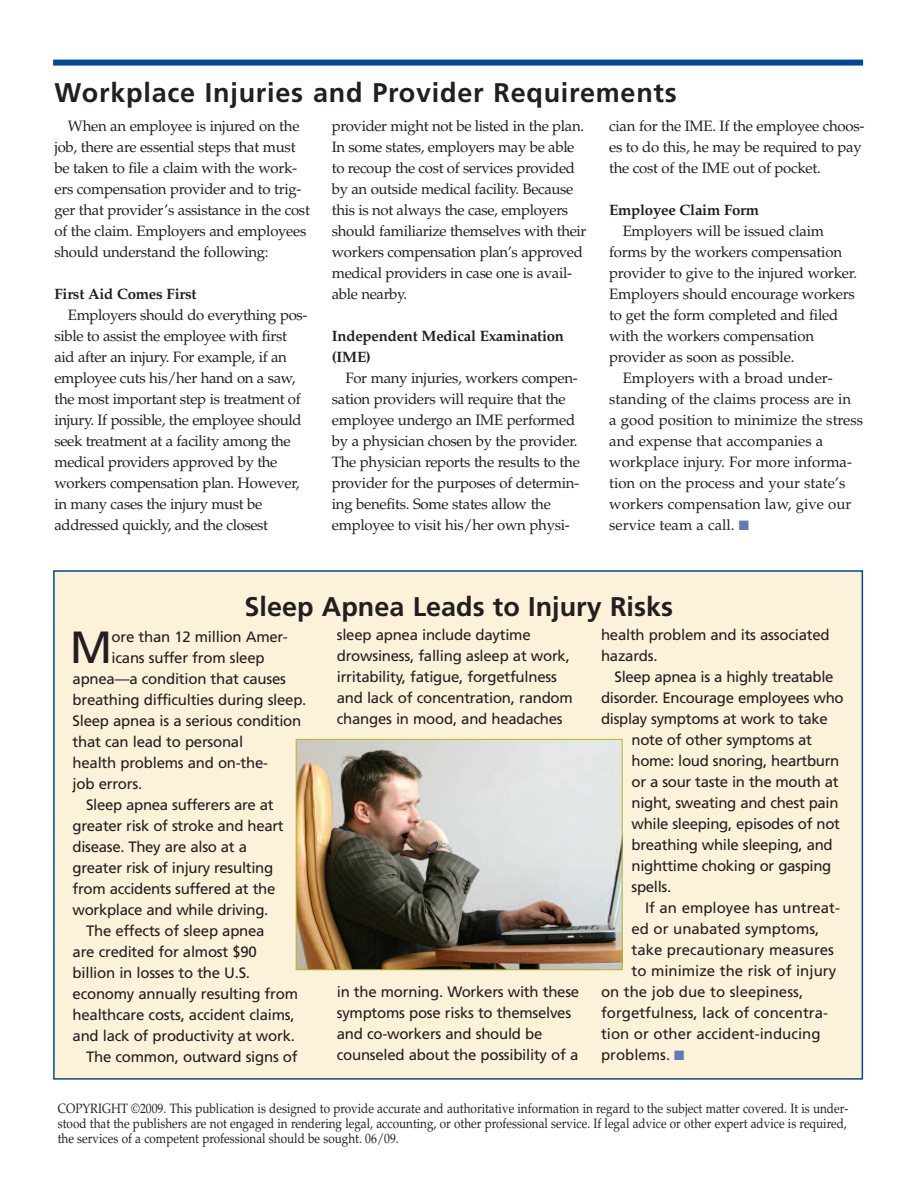
<style>
.page{position:relative;width:918px;height:1188px;background:#fff}
.page>*{position:absolute;margin:0;border:0;box-sizing:border-box;transform-origin:0 0}
.t1{font:45px "Frutiger";color:#231f20}
.t2{font:700 27px "Frutiger";letter-spacing:.03em;color:#231f20}
.t3{font:700 27px "Frutiger";color:#231f20}
.t4{font:15px/21px "Palatino";letter-spacing:-.02em;color:#231f20}
.t5{font:15px/21px "Frutiger";letter-spacing:-.015em;color:#231f20}
.t6{font:15px "Palatino";color:#231f20}
.t7{font:700 15px/21px "Palatino";letter-spacing:-.015em;color:#231f20}
.t8{font:13.5px/15px "Palatino";color:#231f20;text-align:justify;scale:.87 1}
.s1{color:#637bb2}
</style>
<div class="page">
<div style="left:53px;top:60px;width:810px;height:6px;background:#014990"></div>
<div style="left:54px;top:571px;width:808px;height:508px;background:#fcf1d9"></div>
<img style="left:298px;top:741px;width:323px;height:227px">
<div style="left:296px;top:739px;width:327px;height:231px;border:1px solid #b0bb1d"></div>
<h2 class="t2" style="left:55px;top:82px;width:624px">Workplace Injuries and Provider Requirements</h2>
<p class="t4" style="left:54px;top:117px;width:257px;text-indent:14px">When an employee is injured on the job, there are essential steps that must be taken to file a claim with the work&shy;ers compensation provider and to trig&shy;ger that provider’s assistance in the cost of the claim. Employers and employees should understand the following:</p>
<p class="t7" style="left:54px;top:285px;width:144px">First Aid Comes First</p>
<p class="t4" style="left:54px;top:306px;width:254px;text-indent:14px">Employers should do everything pos&shy;sible to assist the employee with first aid after an injury. For example, if an employee cuts his/her hand on a saw, the most important step is treatment of injury. If possible, the employee should seek treatment at a facility among the medical providers approved by the workers compensation plan. However, in many cases the injury must be addressed quickly, and the closest</p>
<p class="t4" style="left:332px;top:117px;width:256px">provider might not be listed in the plan.<br>In some states, employers may be able to recoup the cost of services provided by an outside medical facility. Because this is not always the case, employers should familiarize themselves with their workers compensation plan’s approved medical providers in case one is avail&shy;able nearby.</p>
<p class="t7" style="left:332px;top:327px;width:234px">Independent Medical Examination (IME)</p>
<p class="t4" style="left:332px;top:369px;width:250px;text-indent:14px">For many injuries, workers compen&shy;sation providers will require that the employee undergo an IME performed by a physician chosen by the provider.<br>The physician reports the results to the provider for the purposes of determin&shy;ing benefits. Some states allow the employee to visit his/her own physi-</p>
<p class="t4" style="left:609px;top:117px;width:257px">cian for the IME. If the employee choos&shy;es to do this, he may be required to pay the cost of the IME out of pocket.</p>
<p class="t7" style="left:609px;top:201px;width:152px">Employee Claim Form</p>
<p class="t4" style="left:623px;top:222px;width:203px">Employers will be issued claim</p>
<p class="t4" style="left:609px;top:243px;width:234px">forms by the workers compensation</p>
<p class="t4" style="left:609px;top:264px;width:249px">provider to give to the injured worker.</p>
<p class="t4" style="left:609px;top:285px;width:247px">Employers should encourage workers</p>
<p class="t4" style="left:609px;top:306px;width:231px">to get the form completed and filed</p>
<p class="t4" style="left:609px;top:327px;width:206px">with the workers compensation</p>
<p class="t4" style="left:609px;top:348px;width:187px">provider as soon as possible.</p>
<p class="t6" style="left:623px;top:372px;width:212px">Employers with a broad under-</p>
<p class="t6" style="left:609px;top:393px;width:244px">standing of the claims process are in</p>
<p class="t6" style="left:609px;top:414px;width:255px">a good position to minimize the stress</p>
<p class="t6" style="left:609px;top:435px;width:216px">and expense that accompanies a</p>
<p class="t6" style="left:609px;top:456px;width:244px">workplace injury. For more informa-</p>
<p class="t6" style="left:609px;top:477px;width:238px">tion on the process and your state’s</p>
<p class="t6" style="left:609px;top:498px;width:244px">workers compensation law, give our</p>
<p class="t6" style="left:609px;top:519px;width:141px">service team a call. <span class="s1">■</span></p>
<h2 class="t3" style="left:245px;top:595px;width:430px">Sleep Apnea Leads to Injury Risks</h2>
<h1 class="t1" style="left:70px;top:629px;width:44px">M</h1>
<p class="t5" style="left:112px;top:627px;width:178px">ore than 12 million Amer-</p>
<p class="t5" style="left:112px;top:648px;width:154px">icans suffer from sleep</p>
<p class="t5" style="left:73px;top:669px;width:215px">apnea—a condition that causes</p>
<p class="t5" style="left:73px;top:690px;width:235px">breathing difficulties during sleep.</p>
<p class="t5" style="left:73px;top:711px;width:230px">Sleep apnea is a serious condition</p>
<p class="t5" style="left:73px;top:732px;width:172px">that can lead to personal</p>
<p class="t5" style="left:73px;top:753px;width:197px">health problems and on-the-</p>
<p class="t5" style="left:73px;top:774px;width:71px">job errors.</p>
<p class="t5" style="left:86px;top:795px;width:189px">Sleep apnea sufferers are at</p>
<p class="t5" style="left:73px;top:816px;width:213px">greater risk of stroke and heart</p>
<p class="t5" style="left:73px;top:837px;width:176px">disease. They are also at a</p>
<p class="t5" style="left:73px;top:858px;width:202px">greater risk of injury resulting</p>
<p class="t5" style="left:73px;top:879px;width:204px">from accidents suffered at the</p>
<p class="t5" style="left:73px;top:900px;width:197px">workplace and while driving.</p>
<p class="t5" style="left:86px;top:921px;width:180px">The effects of sleep apnea</p>
<p class="t5" style="left:73px;top:942px;width:186px">are credited for almost $90</p>
<p class="t5" style="left:73px;top:963px;width:179px">billion in losses to the U.S.</p>
<p class="t5" style="left:73px;top:984px;width:227px">economy annually resulting from</p>
<p class="t5" style="left:73px;top:1005px;width:224px">healthcare costs, accident claims,</p>
<p class="t5" style="left:73px;top:1026px;width:224px">and lack of productivity at work.</p>
<p class="t5" style="left:86px;top:1047px;width:213px">The common, outward signs of</p>
<p class="t5" style="left:337px;top:626px;width:238px">sleep apnea include daytime drowsiness, falling asleep at work, irritability, fatigue, forgetfulness and lack of concentration, random changes in mood, and headaches</p>
<p class="t5" style="left:337px;top:983px;width:244px">in the morning. Workers with these symptoms pose risks to themselves and co-workers and should be counseled about the possibility of a</p>
<p class="t5" style="left:601px;top:626px;width:230px">health problem and its associated hazards.</p>
<p class="t5" style="left:615px;top:668px;width:221px">Sleep apnea is a highly treatable</p>
<p class="t5" style="left:601px;top:689px;width:244px">disorder. Encourage employees who</p>
<p class="t5" style="left:601px;top:710px;width:228px">display symptoms at work to take</p>
<p class="t5" style="left:632px;top:731px;width:182px">note of other symptoms at</p>
<p class="t5" style="left:632px;top:752px;width:209px">home: loud snoring, heartburn</p>
<p class="t5" style="left:632px;top:773px;width:209px">or a sour taste in the mouth at</p>
<p class="t5" style="left:632px;top:794px;width:209px">night, sweating and chest pain</p>
<p class="t5" style="left:632px;top:815px;width:210px">while sleeping, episodes of not</p>
<p class="t5" style="left:632px;top:836px;width:203px">breathing while sleeping, and</p>
<p class="t5" style="left:632px;top:857px;width:201px">nighttime choking or gasping</p>
<p class="t5" style="left:632px;top:878px;width:41px">spells.</p>
<p class="t5" style="left:645px;top:899px;width:197px">If an employee has untreat-</p>
<p class="t5" style="left:632px;top:920px;width:189px">ed or unabated symptoms,</p>
<p class="t5" style="left:632px;top:941px;width:204px">take precautionary measures</p>
<p class="t5" style="left:632px;top:962px;width:206px">to minimize the risk of injury</p>
<p class="t5" style="left:601px;top:983px;width:204px">on the job due to sleepiness,</p>
<p class="t5" style="left:601px;top:1004px;width:229px">forgetfulness, lack of concentra-</p>
<p class="t5" style="left:601px;top:1025px;width:221px">tion or other accident-inducing</p>
<p class="t5" style="left:601px;top:1046px;width:85px">problems. <span class="s1">■</span></p>
<p class="t8" style="left:58px;top:1103px;width:910px">COPYRIGHT ©2009. This publication is designed to provide accurate and authoritative information in regard to the subject matter covered. It is under&shy;stood that the publishers are not engaged in rendering legal, accounting, or other professional service. If legal advice or other expert advice is required, the services of a competent professional should be sought. 06/09.</p>
</div>
